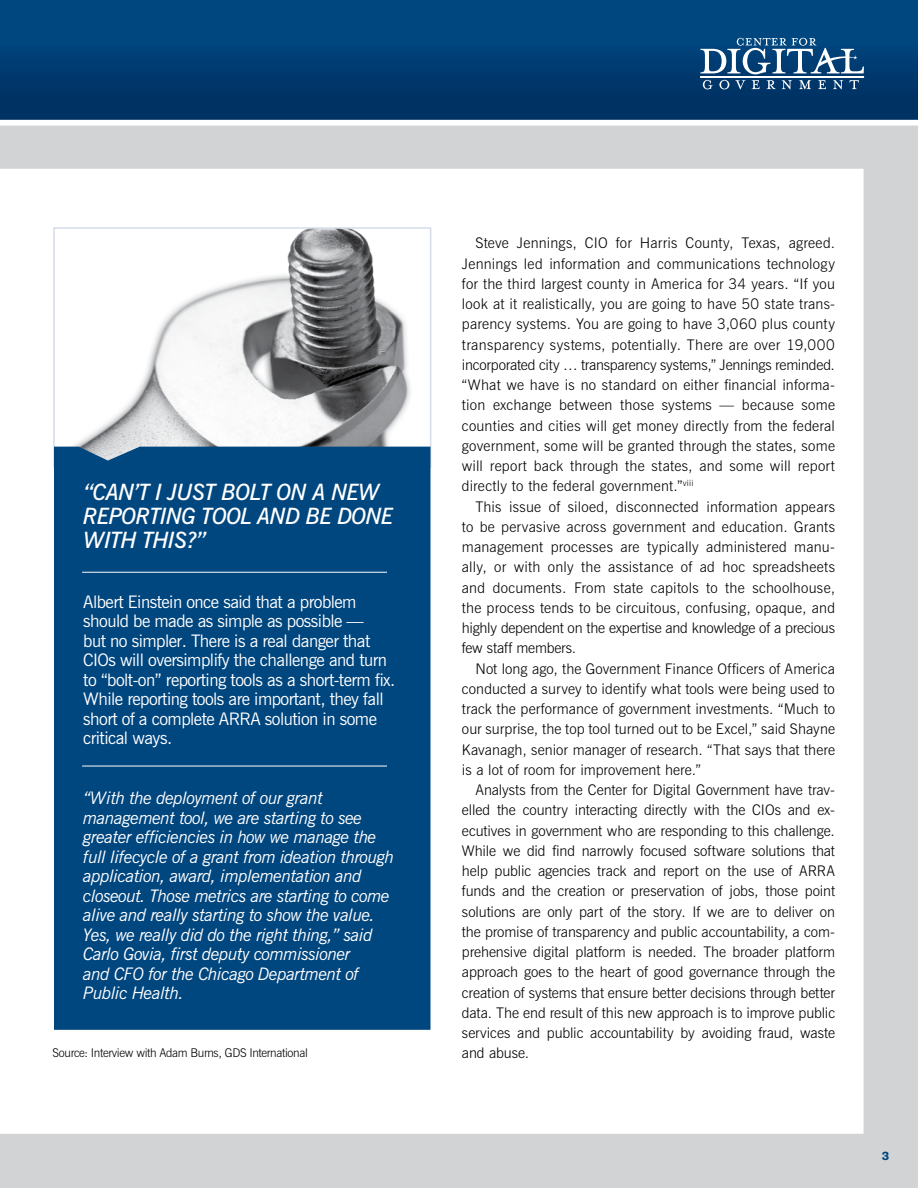
<style>
.page{position:relative;width:918px;height:1188px;background:#fff}
.page>*{position:absolute;margin:0;border:0;box-sizing:border-box;transform-origin:0 0}
.t1{font:italic 600 22.5px/24px "News Gothic BT";letter-spacing:-.03em;color:#fff}
.t2{font:italic 17.25px/19.5px "News Gothic BT";letter-spacing:-.03em;color:#fff}
.t3{font:17.25px/19.5px "News Gothic BT";letter-spacing:-.03em;color:#fff}
.t4{font:300 14.7px/20.2px "News Gothic BT";letter-spacing:-.005em;color:#000;text-align:justify}
.t5{font:300 12px "News Gothic BT";letter-spacing:-.03em;color:#000}
</style>
<div class="page">
<div style="left:0;top:105px;width:918px;height:1083px;background:#d1d3d4"></div>
<div style="left:0;top:0;width:918px;height:125px;background:linear-gradient(to bottom,#004b86,#012f60)"></div>
<div style="left:0;top:169px;width:864px;height:965px;background:#fff"></div>
<svg style="left:703px;top:80px;width:10px;height:9px"></svg>
<svg style="left:719px;top:80px;width:10px;height:9px"></svg>
<svg style="left:735px;top:80px;width:11px;height:9px"></svg>
<svg style="left:752px;top:80px;width:8px;height:9px"></svg>
<svg style="left:767px;top:80px;width:9px;height:9px"></svg>
<svg style="left:782px;top:80px;width:10px;height:9px"></svg>
<svg style="left:799px;top:80px;width:12px;height:9px"></svg>
<svg style="left:818px;top:80px;width:8px;height:9px"></svg>
<svg style="left:833px;top:80px;width:10px;height:9px"></svg>
<svg style="left:850px;top:80px;width:9px;height:9px"></svg>
<svg style="left:700px;top:38px;width:164px;height:36px"></svg>
<div style="left:0;top:120px;width:918px;height:6px;background:#fff"></div>
<img style="left:56px;top:230px;width:372px;height:217px">
<div style="left:53px;top:227px;width:378px;height:241px;border:2px solid #d6dcea"></div>
<div style="left:54px;top:447px;width:376px;height:583px;background:#00467f"></div>
<hr style="left:82px;top:572px;width:305px;height:1px;background:#fff">
<hr style="left:82px;top:766px;width:305px;height:1px;background:#fff">
<h1 class="t1" style="left:83px;top:479px;width:312px">“CAN’T I JUST BOLT ON A NEW<br>REPORTING TOOL AND BE DONE<br>WITH THIS?”</h1>
<p class="t3" style="left:83px;top:592px;width:314px">Albert Einstein once said that a problem should be made as simple as possible —<br>but no simpler. There is a real danger that CIOs will oversimplify the challenge and turn to “bolt-on” reporting tools as a short-term fix.<br>While reporting tools are important, they fall short of a complete ARRA solution in some critical ways.</p>
<p class="t2" style="left:83px;top:788px;width:313px">“With the deployment of our grant management tool, we are starting to see greater efficiencies in how we manage the full lifecycle of a grant from ideation through application, award, implementation and closeout. Those metrics are starting to come alive and really starting to show the value.<br>Yes, we really did do the right thing,” said Carlo Govia, first deputy commissioner<br>and CFO</p>
<p class="t2" style="left:83px;top:964px;width:279px;text-indent:65px">for the Chicago Department of<br>Public Health.</p>
<p class="t5" style="left:53px;top:1046px;width:257px">Source: Interview with Adam Burns, GDS International</p>
<p class="t4" style="left:462px;top:233px;width:375px;text-indent:14px">Steve Jennings, CIO for Harris County, Texas, agreed.<br>Jennings led information and communications technology for the third largest county in America for 34 years. “If you look at it realistically, you are going to have 50 state trans&shy;parency systems. You are going to have 3,060 plus county transparency systems, potentially. There are over 19,000 incorporated city … transparency systems,” Jennings reminded. “What we have is no standard on either financial informa&shy;tion exchange between those systems — because some counties and cities will get money directly from the federal government, some will be granted through the states, some will report back through the states, and some will report directly to the federal government.”<sup>viii</sup></p>
<p class="t4" style="left:462px;top:496px;width:375px;text-indent:14px">This issue of siloed, disconnected information appears to be pervasive across government and education. Grants management processes are typically administered manu&shy;ally, or with only the assistance of ad hoc spreadsheets and documents. From state capitols to the schoolhouse, the process tends to be circuitous, confusing, opaque, and highly dependent on the expertise and knowledge of a precious few staff members.</p>
<p class="t4" style="left:462px;top:658px;width:375px;text-indent:13px">Not long ago, the Government Finance Officers of America conducted a survey to identify what tools were being used to track the performance of government investments. “M uch to our surprise, the top tool turned out to be Excel,” said Shayne Kavanagh, senior manager of research. “That says that there is a lot of room for improvement here.”</p>
<p class="t4" style="left:462px;top:780px;width:375px;text-align:left;text-indent:13px">Analysts from the Center for Digital Government have trav&shy;elled the country interacting directly with the CIOs and ex&shy;ecutives in government who are responding to this challenge.<br>While we did find narrowly focused software solutions that help public agencies track and report on the use of ARRA funds and the creation or preservation of jobs, those point solutions are only part of the story. If we are to deliver on the promise of transparency and public accountability, a com&shy;prehensive digital platform is needed. The broader platform approach goes to the heart of good governance through the creation of systems that ensure better decisions through better data. The end result of this new approach is to improve public services and public accountability by avoiding fraud, waste and abuse.</p>
</div>
